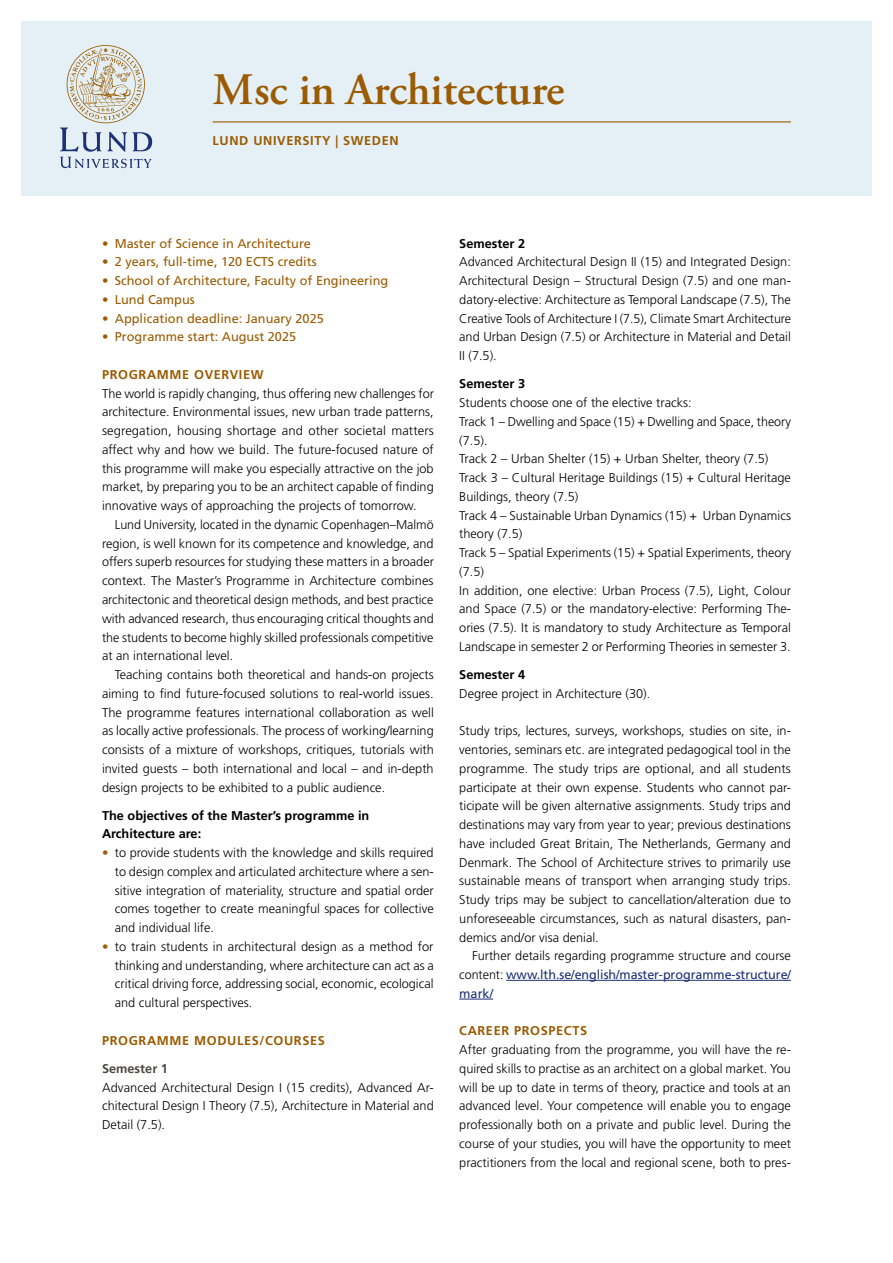
<style>
.page{position:relative;width:893px;height:1263px;background:#fff}
.page>*{position:absolute;margin:0;border:0;box-sizing:border-box;transform-origin:0 0}
.H1_Rubrik_30_p{font:600 45px "Adobe Garamond Pro";color:#9a5b02}
.Svart_Brödtext_utan_indrag{font:300 12.75px/18.8px "Frutiger LT Std";color:#000;text-align:justify}
.Svart_Brödtext_med_indrag{font:300 12.75px/18.8px "Frutiger LT Std";color:#000;text-align:justify}
.t1{font:12.75px "Frutiger LT Std";color:#9a5b02}
.H3_Underrubrik{font:700 12.75px/18.8px "Frutiger LT Std";color:#000}
.H2_Brons_Underrubrik{font:700 12.75px "Frutiger LT Std";letter-spacing:.05em;color:#9a5b02}
.Underrad{font:700 12.75px "Frutiger LT Std";letter-spacing:.05em;color:#9a5b02}
.H3_Underrubrik-2{font:700 12.75px "Frutiger LT Std";color:#4a4941}
.s1{color:#9a5b02}
.s2{font-weight:400;color:#1d3176}
</style>
<div class="page">
<div style="left:21px;top:21px;width:851px;height:175px;background:#e4f0f5"></div>
<svg style="left:60px;top:45px;width:92px;height:123px"></svg>
<hr style="left:213px;top:121px;width:578px;height:1px;background:#9a5b02">
<hr style="left:506px;top:980px;width:285px;height:1px;background:#1d3176">
<hr style="left:459px;top:999px;width:34px;height:1px;background:#1d3176">
<h1 class="H1_Rubrik_30_p" style="left:213px;top:64px;width:353px">Msc in Architecture</h1>
<p class="Underrad" style="left:213px;top:133px;width:188px">LUND UNIVERSITY | SWEDEN</p>
<p class="t1" style="left:102px;top:236px;width:210px">• Master of Science in Architecture</p>
<p class="t1" style="left:102px;top:255px;width:216px">• 2 years, full-time, 120 ECTS credits</p>
<p class="t1" style="left:102px;top:273px;width:288px">• School of Architecture, Faculty of Engineering</p>
<p class="t1" style="left:102px;top:292px;width:94px">• Lund Campus</p>
<p class="t1" style="left:102px;top:311px;width:223px">• Application deadline: January 2025</p>
<p class="t1" style="left:102px;top:330px;width:196px">• Programme start: August 2025</p>
<h2 class="H2_Brons_Underrubrik" style="left:102px;top:367px;width:163px">PROGRAMME OVERVIEW</h2>
<p class="Svart_Brödtext_utan_indrag" style="left:102px;top:384px;width:333px">The world is rapidly changing, thus offering new challenges for architecture. Environmental issues, new urban trade patterns, segregation, housing shortage and other societal matters affect why and how we build. The future-focused nature of this programme will make you especially attractive on the job market, by preparing you to be an architect capable of finding innovative ways of approaching the projects of tomorrow.</p>
<p class="Svart_Brödtext_med_indrag" style="left:102px;top:515px;width:333px;text-indent:13px">Lund University, located in the dynamic Copenhagen–Malmö region, is well known for its competence and knowledge, and offers superb resources for studying these matters in a broader context. The Master’s Programme in Architecture combines architectonic and theoretical design methods, and best practice with advanced research, thus encouraging critical thoughts and the students to become highly skilled professionals competitive at an international level.</p>
<p class="Svart_Brödtext_med_indrag" style="left:102px;top:665px;width:333px;text-indent:13px">Teaching contains both theoretical and hands-on projects aiming to find future-focused solutions to real-world issues.<br>The programme features international collaboration as well as locally active professionals. The process of working/learning consists of a mixture of workshops, critiques, tutorials with invited guests – both international and local – and in-depth design projects to be exhibited to a public audience.</p>
<h3 class="H3_Underrubrik" style="left:102px;top:806px;width:269px">The objectives of the Master’s programme in<br>Architecture are:</h3>
<p class="Svart_Brödtext_utan_indrag" style="left:115px;top:843px;width:320px;text-indent:-13px"><span class="s1">•</span> to provide students with the knowledge and skills required to design complex and articulated architecture where a sen&shy;sitive integration of materiality, structure and spatial order comes together to create meaningful spaces for collective and individual life.</p>
<p class="Svart_Brödtext_utan_indrag" style="left:115px;top:937px;width:320px;text-indent:-13px"><span class="s1">•</span> to train students in architectural design as a method for thinking and understanding, where architecture can act as a critical driving force, addressing social, economic, ecological and cultural perspectives.</p>
<h2 class="H2_Brons_Underrubrik" style="left:102px;top:1033px;width:224px">PROGRAMME MODULES/COURSES</h2>
<h3 class="H3_Underrubrik-2" style="left:102px;top:1061px;width:67px">Semester 1</h3>
<p class="Svart_Brödtext_utan_indrag" style="left:102px;top:1078px;width:333px">Advanced Architectural Design I (15 credits), Advanced Ar&shy;chitectural Design I Theory (7.5), Architecture in Material and Detail (7.5).</p>
<h3 class="H3_Underrubrik" style="left:459px;top:234px;width:67px">Semester 2</h3>
<p class="Svart_Brödtext_utan_indrag" style="left:459px;top:253px;width:333px">Advanced Architectural Design II (15) and Integrated Design:<br>Architectural Design – Structural Design (7.5) and one man&shy;datory-elective: Architecture as Temporal Landscape (7.5), The Creative Tools of Architecture I (7.5), Climate Smart Architecture and Urban Design (7.5) or Architecture in Material and Detail II (7.5).</p>
<h3 class="H3_Underrubrik" style="left:459px;top:375px;width:67px">Semester 3</h3>
<p class="Svart_Brödtext_utan_indrag" style="left:459px;top:393px;width:234px">Students choose one of the elective tracks:</p>
<p class="Svart_Brödtext_utan_indrag" style="left:459px;top:412px;width:333px">Track 1 – Dwelling and Space (15) + Dwelling and Space, theory (7.5).</p>
<p class="Svart_Brödtext_utan_indrag" style="left:459px;top:450px;width:311px">Track 2 – Urban Shelter (15) + Urban Shelter, theory (7.5)</p>
<p class="Svart_Brödtext_utan_indrag" style="left:459px;top:468px;width:333px">Track 3 – Cultural Heritage Buildings (15) + Cultural Heritage<br>Buildings, theory (7.5)</p>
<p class="Svart_Brödtext_utan_indrag" style="left:459px;top:506px;width:333px">Track 4 – Sustainable Urban Dynamics (15) + Urban Dynamics theory (7.5)</p>
<p class="Svart_Brödtext_utan_indrag" style="left:459px;top:543px;width:333px">Track 5 – Spatial Experiments (15) + Spatial Experiments, theory (7.5)</p>
<p class="Svart_Brödtext_utan_indrag" style="left:459px;top:581px;width:333px">In addition, one elective: Urban Process (7.5), Light, Colour and Space (7.5) or the mandatory-elective: Performing The&shy;ories (7.5). It is mandatory to study Architecture as Temporal Landscape in semester 2 or Performing Theories in semester 3.</p>
<h3 class="H3_Underrubrik" style="left:459px;top:665px;width:67px">Semester 4</h3>
<p class="Svart_Brödtext_utan_indrag" style="left:459px;top:684px;width:193px">Degree project in Architecture (30).</p>
<p class="Svart_Brödtext_utan_indrag" style="left:459px;top:722px;width:333px">Study trips, lectures, surveys, workshops, studies on site, in&shy;ventories, seminars etc. are integrated pedagogical tool in the</p>
<p class="Svart_Brödtext_utan_indrag" style="left:459px;top:759px;width:333px">programme. The study trips are optional, and all students participate at their own expense. Students who cannot par&shy;ticipate will be given alternative assignments. Study trips and destinations may vary from year to year; previous destinations have included Great Britain, The Netherlands, Germany and Denmark. The School of Architecture strives to primarily use sustainable means of transport when arranging study trips.<br>Study trips may be subject to cancellation/alteration due to unforeseeable circumstances, such as natural disasters, pan&shy;demics and/or visa denial.</p>
<p class="Svart_Brödtext_med_indrag" style="left:459px;top:947px;width:333px;text-indent:13px">Further details regarding programme structure and course content: <span class="s2">www.lth.se/english/master-programme-structure/ mark/</span></p>
<h2 class="H2_Brons_Underrubrik" style="left:459px;top:1023px;width:129px">CAREER PROSPECTS</h2>
<p class="Svart_Brödtext_utan_indrag" style="left:459px;top:1040px;width:333px">After graduating from the programme, you will have the re&shy;quired skills to practise as an architect on a global market. You will be up to date in terms of theory, practice and tools at an advanced level. Your competence will enable you to engage professionally both on a private and public level. During the course of your studies, you will have the opportunity to meet practitioners from the local and regional scene, both to pres-</p>
</div>
